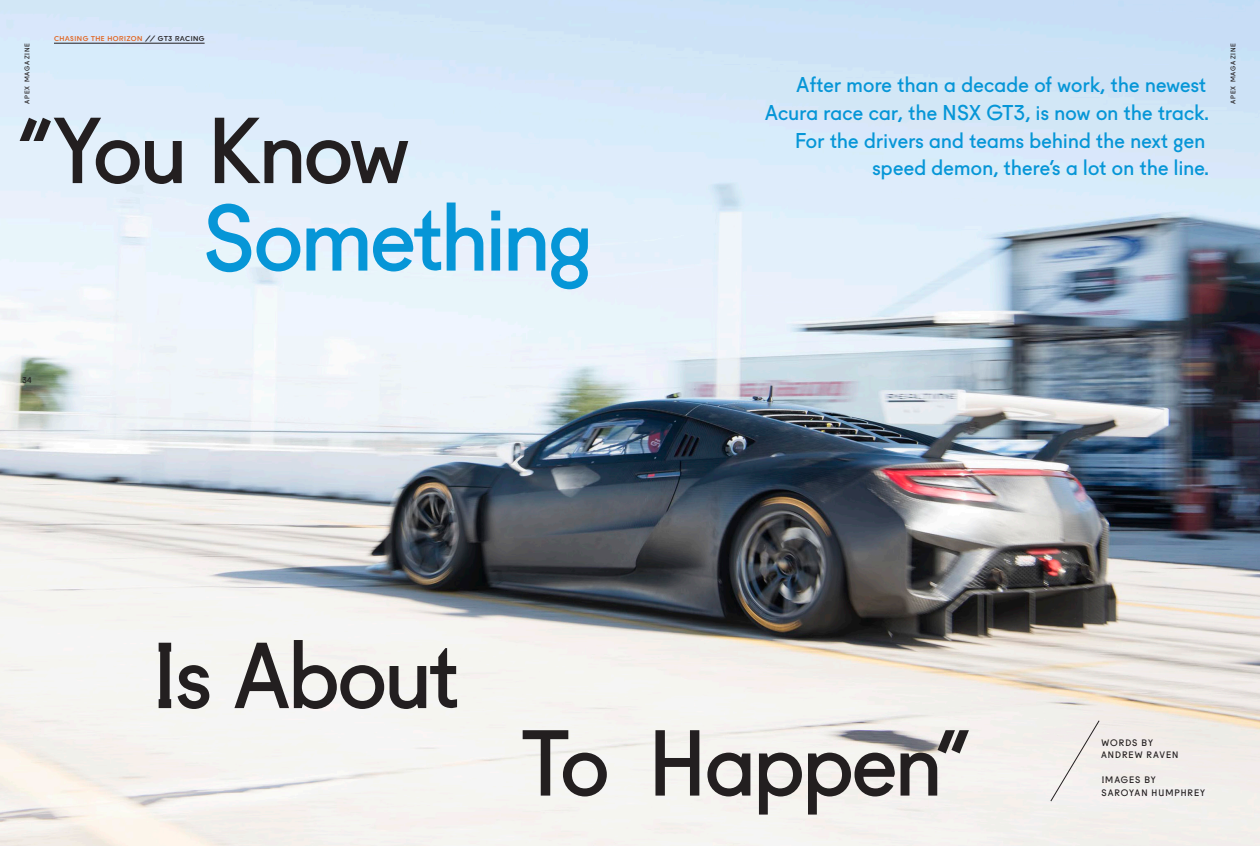
<style>
.page{position:relative;width:1260px;height:846px;background:#fff}
.page>*{position:absolute;margin:0;border:0;box-sizing:border-box;transform-origin:0 0}
.BOD_1_-_Ind{font:89.6px "Fugue";letter-spacing:-.02em;color:#231f20}
.BOD_1_-_Ind-2{font:89.6px "Fugue";letter-spacing:-.02em;color:#0696d7}
.DEK_PUL_-_Lrg{font:20.5px/27.5px "Fugue";letter-spacing:.015em;color:#0696d7;text-align:right}
.DEK_PUL_-_Med{font:9px "Fugue";letter-spacing:.105em;color:#231f20}
.t1{font:8px "Fugue";color:#231f20}
.Running_Head{font:700 7px "Acura Bespoke";letter-spacing:.075em;color:#e1631d}
.t2{font:6.5px "Fugue";letter-spacing:.15em;color:#231f20}
.s1{color:#231f20}
</style>
<div class="page">
<img style="left:0;top:0;width:1260px;height:846px">
<hr style="left:54px;top:43px;width:151px;height:1px;background:#231f20">
<div style="left:1050px;top:720px;width:50px;height:82px;background:#f2f0ec"></div>
<p class="Running_Head" style="left:54px;top:35px;width:152px">CHASING THE HORIZON <span class="s1">// GT3 RACING</span></p>
<p class="t2" style="left:22px;top:104px;width:63px;rotate:-90deg">APEX MAGAZINE</p>
<p class="t2" style="left:1228px;top:104px;width:63px;rotate:-90deg">APEX MAGAZINE</p>
<p class="DEK_PUL_-_Lrg" style="left:765px;top:69px;width:445px">After more than a decade of work, the newest Acura race car, the NSX GT3, is now on the track.<br>For the drivers and teams behind the next gen speed demon, there’s a lot on the line.</p>
<p class="BOD_1_-_Ind" style="left:19px;top:80px;width:392px">“You Know</p>
<p class="t1" style="left:22px;top:373px;width:11px">34</p>
<p class="BOD_1_-_Ind-2" style="left:203px;top:167px;width:390px">Something</p>
<p class="BOD_1_-_Ind" style="left:152px;top:605px;width:309px">Is About</p>
<p class="BOD_1_-_Ind" style="left:522px;top:692px;width:450px">To Happen”</p>
<p class="DEK_PUL_-_Med" style="left:1102px;top:735px;width:53px">WORDS BY</p>
<p class="DEK_PUL_-_Med" style="left:1101px;top:748px;width:79px">ANDREW RAVEN</p>
<p class="DEK_PUL_-_Med" style="left:1102px;top:773px;width:56px">IMAGES BY</p>
<p class="DEK_PUL_-_Med" style="left:1102px;top:785px;width:105px">SAROYAN HUMPHREY</p>
</div>
